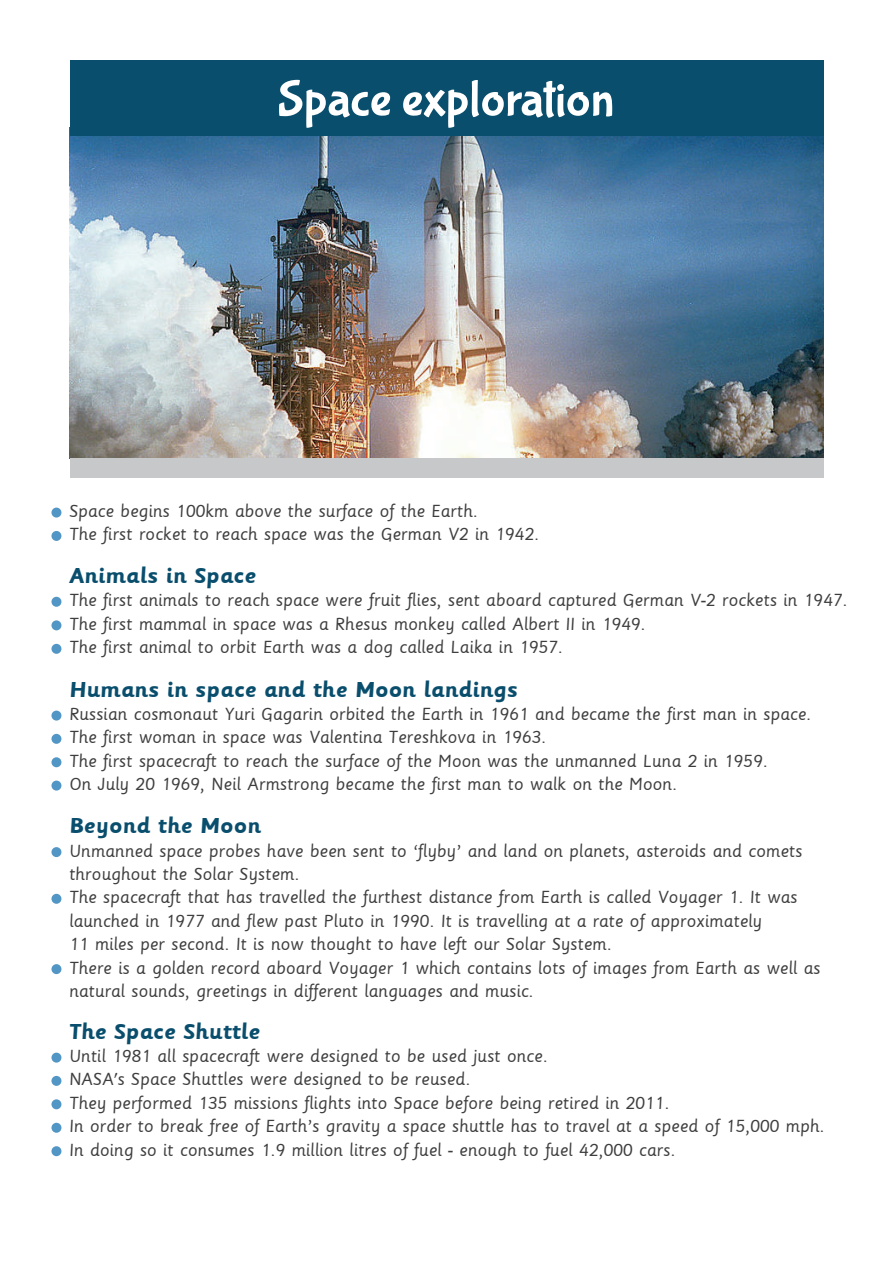
<style>
.page{position:relative;width:893px;height:1263px;background:#fff}
.page>*{position:absolute;margin:0;border:0;box-sizing:border-box;transform-origin:0 0}
.t1{font:51px "Bubblegum Sans";color:#fff}
.t2{font:700 24px "Sassoon Primary Type";color:#0a4e6d}
.t3{font:19.5px/23.4px "Sassoon Primary Type";color:#3e3e3f}
</style>
<div class="page">
<img style="left:70px;top:136px;width:753px;height:322px">
<div style="left:70px;top:60px;width:753px;height:76px;background:#0a4e6d"></div>
<div style="left:70px;top:458px;width:753px;height:20px;background:#c7c8ca"></div>
<div style="left:51px;top:508px;width:10px;height:9px;background:#5296c5;border-radius:50%"></div>
<div style="left:51px;top:531px;width:10px;height:10px;background:#5296c5;border-radius:50%"></div>
<div style="left:51px;top:597px;width:10px;height:10px;background:#5296c5;border-radius:50%"></div>
<div style="left:51px;top:620px;width:10px;height:10px;background:#5296c5;border-radius:50%"></div>
<div style="left:51px;top:644px;width:10px;height:10px;background:#5296c5;border-radius:50%"></div>
<div style="left:51px;top:711px;width:10px;height:9px;background:#5296c5;border-radius:50%"></div>
<div style="left:51px;top:734px;width:10px;height:10px;background:#5296c5;border-radius:50%"></div>
<div style="left:51px;top:757px;width:10px;height:10px;background:#5296c5;border-radius:50%"></div>
<div style="left:51px;top:781px;width:10px;height:9px;background:#5296c5;border-radius:50%"></div>
<div style="left:51px;top:847px;width:10px;height:10px;background:#5296c5;border-radius:50%"></div>
<div style="left:51px;top:894px;width:10px;height:10px;background:#5296c5;border-radius:50%"></div>
<div style="left:51px;top:964px;width:10px;height:10px;background:#5296c5;border-radius:50%"></div>
<div style="left:51px;top:1053px;width:10px;height:9px;background:#5296c5;border-radius:50%"></div>
<div style="left:51px;top:1076px;width:10px;height:10px;background:#5296c5;border-radius:50%"></div>
<div style="left:51px;top:1099px;width:10px;height:10px;background:#5296c5;border-radius:50%"></div>
<div style="left:51px;top:1123px;width:10px;height:10px;background:#5296c5;border-radius:50%"></div>
<div style="left:51px;top:1146px;width:10px;height:10px;background:#5296c5;border-radius:50%"></div>
<h1 class="t1" style="left:278px;top:71px;width:338px">Space exploration</h1>
<p class="t3" style="left:69px;top:499px;width:472px">Space begins 100km above the surface of the Earth.<br>The first rocket to reach space was the German V2 in 1942.</p>
<p class="t2" style="left:69px;top:562px;width:188px">Animals in Space</p>
<p class="t3" style="left:69px;top:589px;width:780px">The first animals to reach space were fruit flies, sent aboard captured German V-2 rockets in 1947.<br>The first mammal in space was a Rhesus monkey called Albert II in 1949.<br>The first animal to orbit Earth was a dog called Laika in 1957.</p>
<p class="t2" style="left:69px;top:676px;width:450px">Humans in space and the Moon landings</p>
<p class="t3" style="left:69px;top:702px;width:744px">Russian cosmonaut Yuri Gagarin orbited the Earth in 1961 and became the first man in space.<br>The first woman in space was Valentina Tereshkova in 1963.<br>The first spacecraft to reach the surface of the Moon was the unmanned Luna 2 in 1959.<br>On July 20 1969, Neil Armstrong became the first man to walk on the Moon.</p>
<p class="t2" style="left:69px;top:812px;width:193px">Beyond the Moon</p>
<p class="t3" style="left:69px;top:839px;width:753px">Unmanned space probes have been sent to ‘flyby’ and land on planets, asteroids and comets throughout the Solar System.<br>The spacecraft that has travelled the furthest distance from Earth is called Voyager 1. It was launched in 1977 and flew past Pluto in 1990. It is travelling at a rate of approximately<br>11 miles per second. It is now thought to have left our Solar System.<br>There is a golden record aboard Voyager 1 which contains lots of images from Earth as well as natural sounds, greetings in different languages and music.</p>
<p class="t2" style="left:69px;top:1018px;width:192px">The Space Shuttle</p>
<p class="t3" style="left:69px;top:1044px;width:757px">Until 1981 all spacecraft were designed to be used just once.<br>NASA's Space Shuttles were designed to be reused.<br>They performed 135 missions flights into Space before being retired in 2011.<br>In order to break free of Earth’s gravity a space shuttle has to travel at a speed of 15,000 mph.<br>In doing so it consumes 1.9 million litres of fuel - enough to fuel 42,000 cars.</p>
</div>
